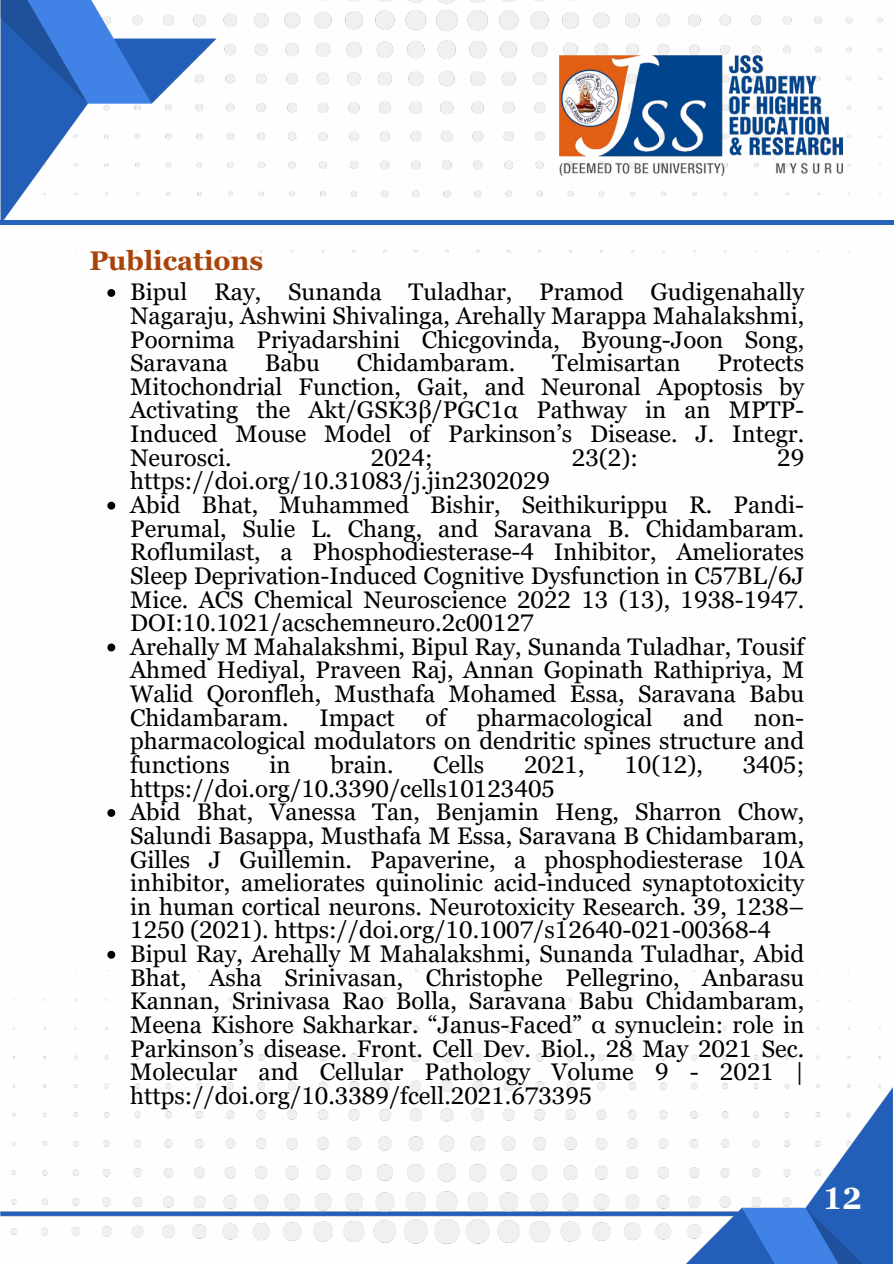
<style>
.page{position:relative;width:894px;height:1264px;background:#fff}
.page>*{position:absolute;margin:0;border:0;box-sizing:border-box;transform-origin:0 0}
.t1{font:700 30.6px "Georgia Pro";color:#fefeff}
.t2{font:700 27px "Georgia Pro";color:#a84309}
.t3{font:24px/23.7px "Georgia Pro";color:#000;text-align:justify}
</style>
<div class="page">
<img style="left:0;top:0;width:883px;height:253px">
<img style="left:0;top:969px;width:893px;height:294px">
<img style="left:549px;top:45px;width:303px;height:141px">
<div style="left:0;top:220px;width:893px;height:5px;background:#2763bb"></div>
<svg style="left:107px;top:289px;width:8px;height:8px"></svg>
<svg style="left:107px;top:501px;width:8px;height:8px"></svg>
<svg style="left:107px;top:643px;width:8px;height:8px"></svg>
<svg style="left:107px;top:809px;width:8px;height:7px"></svg>
<svg style="left:107px;top:950px;width:8px;height:8px"></svg>
<p class="t2" style="left:89px;top:245px;width:175px">Publications</p>
<p class="t3" style="left:130px;top:280px;width:675px">Bipul Ray, Sunanda Tuladhar, Pramod Gudigenahally Nagaraju, Ashwini Shivalinga, Arehally Marappa Mahalakshmi, Poornima Priyadarshini Chicgovinda, Byoung-Joon Song, Saravana</p>
<p class="t3" style="left:265px;top:351px;width:57px">Babu</p>
<p class="t3" style="left:356px;top:351px;width:160px">Chidambaram.</p>
<p class="t3" style="left:552px;top:351px;width:130px">Telmisartan</p>
<p class="t3" style="left:130px;top:351px;width:675px;text-indent:587px">Protects Mitochondrial Function, Gait, and Neuronal Apoptosis by Activating the Akt/GSK3β/PGC1α Pathway in an MPTP-Induced Mouse Model of Parkinson’s Disease. J. Integr.<br>Neurosci.</p>
<p class="t3" style="left:371px;top:445px;width:59px">2024;</p>
<p class="t3" style="left:571px;top:445px;width:68px">23(2):</p>
<p class="t3" style="left:777px;top:445px;width:28px">29</p>
<p class="t3" style="left:130px;top:469px;width:421px">https://doi.org/10.31083/j.jin2302029</p>
<p class="t3" style="left:130px;top:493px;width:675px">Abid Bhat, Muhammed Bishir, Seithikurippu R. Pandi-Perumal, Sulie L. Chang, and Saravana B. Chidambaram.<br>Roflumilast, a Phosphodiesterase-4 Inhibitor, Ameliorates Sleep Deprivation-Induced Cognitive Dysfunction in C57BL/6J Mice. ACS Chemical Neuroscience 2022 13 (13), 1938-1947.<br>DOI:10.1021/acschemneuro.2c00127</p>
<p class="t3" style="left:130px;top:634px;width:675px">Arehally M Mahalakshmi, Bipul Ray, Sunanda Tuladhar, Tousif Ahmed Hediyal, Praveen Raj, Annan Gopinath Rathipriya, M Walid Qoronfleh, Musthafa Mohamed Essa, Saravana Babu Chidambaram.</p>
<p class="t3" style="left:319px;top:705px;width:77px">Impact</p>
<p class="t3" style="left:425px;top:705px;width:22px">of</p>
<p class="t3" style="left:477px;top:705px;width:177px">pharmacological</p>
<p class="t3" style="left:683px;top:705px;width:42px">and</p>
<p class="t3" style="left:130px;top:705px;width:675px;text-indent:623px">non&shy;pharmacological modulators on dendritic spines structure and functions</p>
<p class="t3" style="left:269px;top:752px;width:23px">in</p>
<p class="t3" style="left:330px;top:752px;width:65px">brain.</p>
<p class="t3" style="left:433px;top:752px;width:53px">Cells</p>
<p class="t3" style="left:524px;top:752px;width:62px">2021,</p>
<p class="t3" style="left:624px;top:752px;width:80px">10(12),</p>
<p class="t3" style="left:742px;top:752px;width:63px">3405;</p>
<p class="t3" style="left:130px;top:776px;width:426px">https://doi.org/10.3390/cells10123405</p>
<p class="t3" style="left:130px;top:800px;width:675px">Abid Bhat, Vanessa Tan, Benjamin Heng, Sharron Chow, Salundi Basappa, Musthafa M Essa, Saravana B Chidambaram, Gilles J Guillemin. Papaverine, a phosphodiesterase 10A inhibitor, ameliorates quinolinic acid-induced synaptotoxicity in human cortical neurons. Neurotoxicity Research. 39, 1238– 1250 (2021). https://doi.org/10.1007/s12640-021-00368-4</p>
<p class="t3" style="left:130px;top:941px;width:675px">Bipul Ray, Arehally M Mahalakshmi, Sunanda Tuladhar, Abid Bhat, Asha Srinivasan, Christophe Pellegrino, Anbarasu Kannan, Srinivasa Rao Bolla, Saravana Babu Chidambaram, Meena Kishore Sakharkar. “Janus-Faced” α synuclein: role in Parkinson’s disease. Front. Cell Dev. Biol., 28 May 2021 Sec.<br>Molecular and Cellular Pathology Volume 9 - 2021 | https://doi.org/10.3389/fcell.2021.673395</p>
<p class="t1" style="left:822px;top:1180px;width:41px">12</p>
</div>
